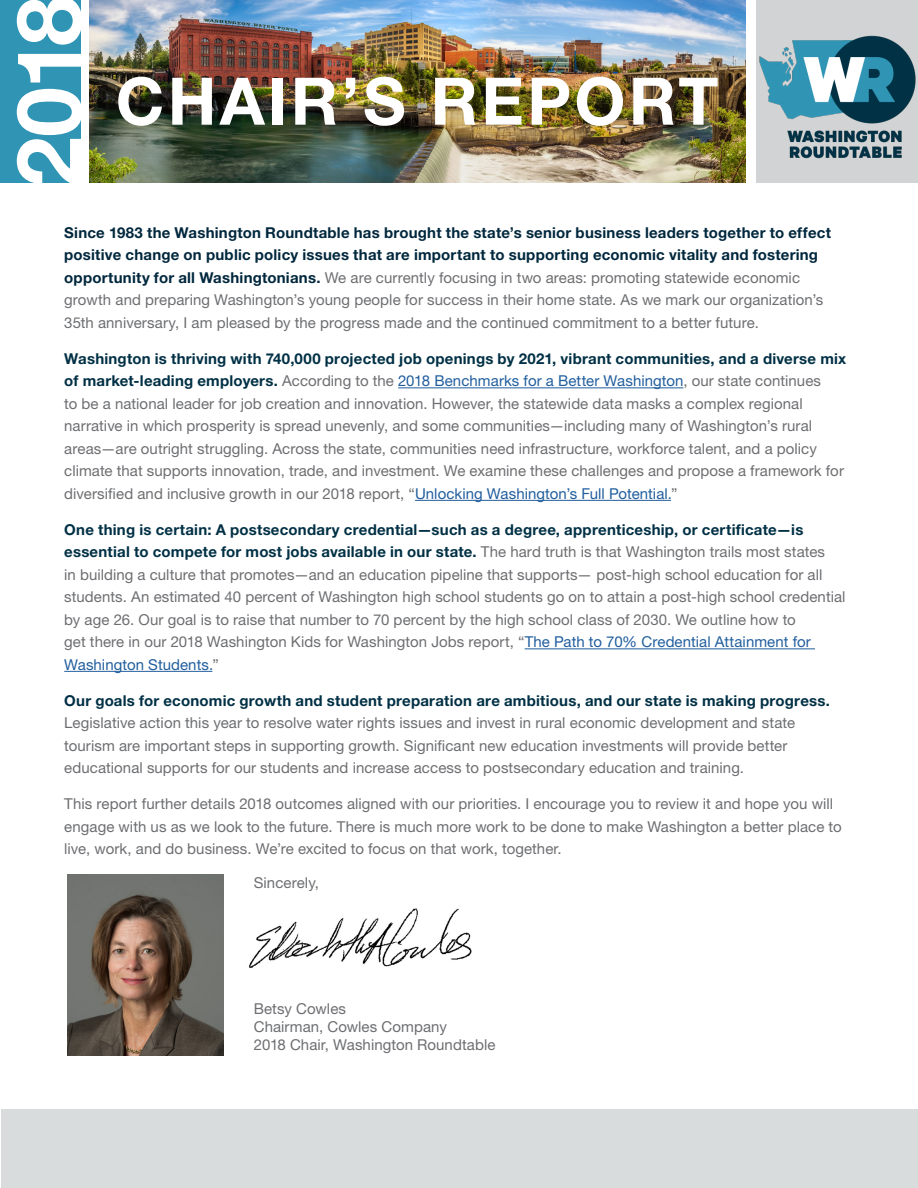
<style>
.page{position:relative;width:918px;height:1188px;background:#fff}
.page>*{position:absolute;margin:0;border:0;box-sizing:border-box;transform-origin:0 0}
.t1{font:700 90px "Helvetica Neue LT Std";color:#fff}
.t2{font:700 65.7px "Helvetica Neue LT Std";letter-spacing:.05em;color:#fff}
.t3{font:15px/22.5px "Helvetica Neue LT Std";letter-spacing:.005em;color:#6d6e71}
.t4{font:700 15px "Helvetica Neue LT Std";letter-spacing:.015em;color:#003045}
.s1{font-weight:700;color:#00273d}
.s2{font-weight:700;color:#003045}
.s3{color:#215e9e}
</style>
<div class="page">
<img style="left:90px;top:0;width:655px;height:182px">
<div style="left:0;top:0;width:81px;height:182px;background:#3094b5"></div>
<div style="left:756px;top:0;width:162px;height:182px;background:#d1d3d4"></div>
<div style="left:1px;top:1109px;width:917px;height:79px;background:#d8dcdd"></div>
<img style="left:759px;top:35px;width:157px;height:124px">
<hr style="left:398px;top:387px;width:285px;height:1px;background:#215e9e">
<hr style="left:415px;top:500px;width:256px;height:1px;background:#215e9e">
<hr style="left:525px;top:648px;width:290px;height:1px;background:#215e9e">
<hr style="left:64px;top:671px;width:148px;height:1px;background:#215e9e">
<img style="left:68px;top:874px;width:155px;height:181px">
<img style="left:249px;top:908px;width:223px;height:60px">
<h1 class="t1" style="left:-7px;top:187px;width:193px;rotate:-90deg">2018</h1>
<h2 class="t2" style="left:116px;top:61px;width:604px">CHAIR’S REPORT</h2>
<p class="t3" style="left:64px;top:221px;width:768px"><span class="s1">Since 1983 the Washington Roundtable has brought the state’s senior business leaders together to effect positive change on public policy issues that are important to supporting economic vitality and fostering opportunity for all Washingtonians.</span> We are currently focusing in two areas: promoting statewide economic growth and preparing Washington’s young people for success in their home state. As we mark our organization’s 35th anniversary, I am pleased by the progress made and the continued commitment to a better future.</p>
<p class="t3" style="left:64px;top:347px;width:784px"><span class="s2">Washington is thriving with 740,000 projected job openings by 2021, vibrant communities, and a diverse mix of market-leading employers.</span> According to the <span class="s3">2018 Benchmarks for a Better Washington</span>, our state continues<br>to be a national leader for job creation and innovation. However, the statewide data masks a complex regional narrative in which prosperity is spread unevenly, and some communities—including many of Washington’s rural areas—are outright struggling. Across the state, communities need infrastructure, workforce talent, and a policy climate that supports innovation, trade, and investment. We examine these challenges and propose a framework for diversified and inclusive growth in our 2018 report, “<span class="s3">Unlocking Washington’s Full Potential.</span>”</p>
<p class="t3" style="left:64px;top:518px;width:783px"><span class="s2">One thing is certain: A postsecondary credential—such as a degree, apprenticeship, or certificate—is essential to compete for most jobs available in our state.</span> The hard truth is that Washington trails most states<br>in building a culture that promotes—and an education pipeline that supports— post-high school education for all students. An estimated 40 percent of Washington high school students go on to attain a post-high school credential by age 26. Our goal is to raise that number to 70 percent by the high school class of 2030. We outline how to<br>get there in our 2018 Washington Kids for Washington Jobs report, “<span class="s3">The Path to 70% Credential Attainment for Washington Students.</span>”</p>
<p class="t4" style="left:64px;top:691px;width:767px">Our goals for economic growth and student preparation are ambitious, and our state is making progress.</p>
<p class="t3" style="left:64px;top:712px;width:732px">Legislative action this year to resolve water rights issues and invest in rural economic development and state tourism are important steps in supporting growth. Significant new education investments will provide better educational supports for our students and increase access to postsecondary education and training.</p>
<p class="t3" style="left:64px;top:793px;width:779px">This report further details 2018 outcomes aligned with our priorities. I encourage you to review it and hope you will engage with us as we look to the future. There is much more work to be done to make Washington a better place to live, work, and do business. We’re excited to focus on that work, together.</p>
<p class="t3" style="left:254px;top:871px;width:67px">Sincerely,</p>
<p class="t3" style="left:254px;top:999px;width:243px;line-height:18px">Betsy Cowles<br>Chairman, Cowles Company<br>2018 Chair, Washington Roundtable</p>
</div>
